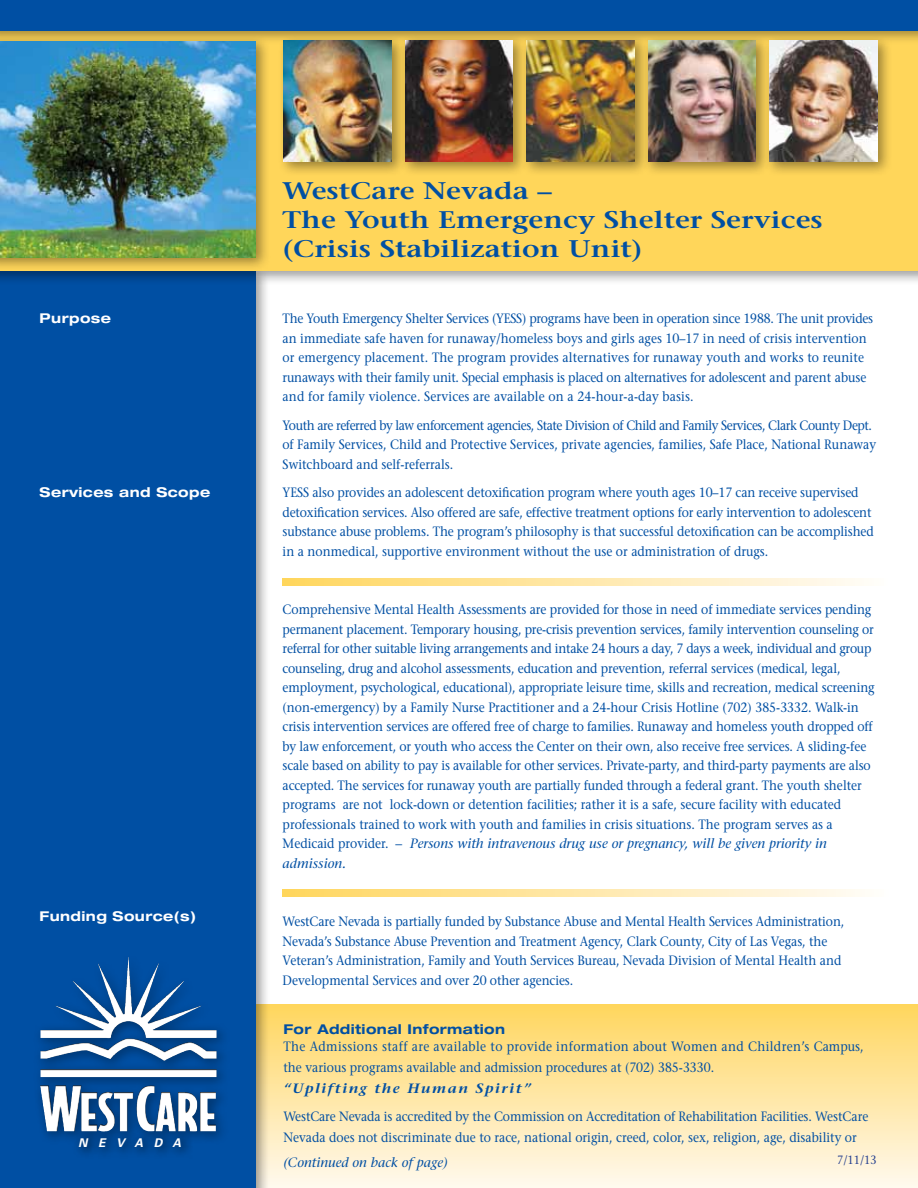
<style>
.page{position:relative;width:918px;height:1188px;background:#fff}
.page>*{position:absolute;margin:0;border:0;box-sizing:border-box;transform-origin:0 0}
.t1{font:600 24px/28.8px "Stone Serif";color:#004fa3;scale:1.2 1}
.t2{font:13.5px/19.5px "Stone Serif";letter-spacing:-.01em;color:#004fa3;scale:.9 1}
.t3{font:13.5px/21px "Stone Serif";letter-spacing:.03em;color:#004fa3;scale:.9 1}
.t4{font:700 expanded 13.5px "Helvetica Neue";letter-spacing:.03em;color:#fff}
.t5{font:italic 600 13.5px "Stone Serif";letter-spacing:.1em;color:#004fa3;scale:1.1 1}
.t6{font:700 expanded 13.5px "Helvetica Neue";letter-spacing:.03em;color:#004fa3}
.t7{font:italic 13.5px "Stone Serif";color:#004fa3}
.t8{font:12px "Stone Serif";color:#25408f;scale:.9 1}
.t9{font:italic 700 12px "Univers";letter-spacing:.89em;color:#fff}
.s1{font-style:italic}
</style>
<div class="page">
<div style="left:0;top:1004px;width:918px;height:184px;background:linear-gradient(to bottom,#ffd65e,#fff9ed)"></div>
<div style="left:0;top:264px;width:271px;height:924px;background:#000;opacity:.4"></div>
<div style="left:0;top:271px;width:256px;height:917px;background:#004fa3"></div>
<div style="left:0;top:21px;width:918px;height:264px;background:#000;opacity:.4"></div>
<div style="left:0;top:28px;width:918px;height:243px;background:#ffd65a"></div>
<svg style="left:283px;top:890px;width:579px;height:7px;background:#ffe7a8"></svg>
<svg style="left:283px;top:579px;width:579px;height:7px;background:#ffe7a8"></svg>
<div style="left:0;top:0;width:918px;height:45px;background:#000;opacity:.4"></div>
<div style="left:0;top:0;width:918px;height:31px;background:#004fa3"></div>
<div style="left:0;top:35px;width:271px;height:237px;background:#000;opacity:.4"></div>
<img style="left:0;top:41px;width:256px;height:216px">
<div style="left:33px;top:952px;width:197px;height:193px;background:#000;opacity:.4"></div>
<img style="left:99px;top:957px;width:29px;height:57px">
<svg style="left:72px;top:1130px;width:122px;height:24px;fill:#00458f"></svg>
<div style="left:278px;top:35px;width:129px;height:142px;background:#000;opacity:.4"></div>
<img style="left:284px;top:40px;width:108px;height:122px">
<div style="left:399px;top:34px;width:129px;height:142px;background:#000;opacity:.4"></div>
<img style="left:405px;top:40px;width:108px;height:122px">
<div style="left:521px;top:34px;width:129px;height:142px;background:#000;opacity:.4"></div>
<img style="left:526px;top:40px;width:108px;height:122px">
<div style="left:764px;top:35px;width:129px;height:142px;background:#000;opacity:.4"></div>
<img style="left:771px;top:40px;width:107px;height:122px">
<div style="left:642px;top:35px;width:129px;height:142px;background:#000;opacity:.4"></div>
<img style="left:648px;top:40px;width:108px;height:122px">
<p class="t4" style="left:40px;top:309px;width:73px">Purpose</p>
<p class="t4" style="left:40px;top:483px;width:172px">Services and Scope</p>
<p class="t4" style="left:40px;top:908px;width:158px">Funding Source(s)</p>
<h1 class="t1" style="left:283px;top:177px;width:452px">WestCare Nevada –<br>The Youth Emergency Shelter Services (Crisis Stabilization Unit)</h1>
<p class="t2" style="left:283px;top:309px;width:658px">The Youth Emergency Shelter Services (YESS) programs have been in operation since 1988. The unit provides an immediate safe haven for runaway/homeless boys and girls ages 10–17 in need of crisis intervention or emergency placement. The program provides alternatives for runaway youth and works to reunite runaways with their family unit. Special emphasis is placed on alternatives for adolescent and parent abuse and for family violence. Services are available on a 24-hour-a-day basis.</p>
<p class="t2" style="left:283px;top:415px;width:661px">Youth are referred by law enforcement agencies, State Division of Child and Family Services, Clark County Dept. of Family Services, Child and Protective Services, private agencies, families, Safe Place, National Runaway<br>Switchboard and self-referrals.</p>
<p class="t2" style="left:283px;top:483px;width:658px">YESS also provides an adolescent detoxification program where youth ages 10–17 can receive supervised detoxification services. Also offered are safe, effective treatment options for early intervention to adolescent substance abuse problems. The program’s philosophy is that successful detoxification can be accomplished in a nonmedical, supportive environment without the use or administration of drugs.</p>
<p class="t2" style="left:283px;top:600px;width:659px">Comprehensive Mental Health Assessments are provided for those in need of immediate services pending permanent placement. Temporary housing, pre-crisis prevention services, family intervention counseling or referral for other suitable living arrangements and intake 24 hours a day, 7 days a week, individual and group counseling, drug and alcohol assessments, education and prevention, referral services (medical, legal, employment, psychological, educational), appropriate leisure time, skills and recreation, medical screening (non-emergency) by a Family Nurse Practitioner and a 24-hour Crisis Hotline (702) 385-3332. Walk-in crisis intervention services are offered free of charge to families. Runaway and homeless youth dropped off by law enforcement, or youth who access the Center on their own, also receive free services. A sliding-fee scale based on ability to pay is available for other services. Private-party, and third-party payments are also accepted. The services for runaway youth are partially funded through a federal grant. The youth shelter programs are not lock-down or detention facilities; rather it is a safe, secure facility with educated professionals trained to work with youth and families in crisis situations. The program serves as a Medicaid provider. – <span class="s1">Persons with intravenous drug use or pregnancy, will be given priority in admission.</span></p>
<p class="t2" style="left:283px;top:912px;width:626px">WestCare Nevada is partially funded by Substance Abuse and Mental Health Services Administration, Nevada’s Substance Abuse Prevention and Treatment Agency, Clark County, City of Las Vegas, the Veteran’s Administration, Family and Youth Services Bureau, Nevada Division of Mental Health and Developmental Services and over 20 other agencies.</p>
<p class="t6" style="left:284px;top:1021px;width:223px">For Additional Information</p>
<p class="t3" style="left:284px;top:1036px;width:646px">The Admissions staff are available to provide information about Women and Children’s Campus, the various programs available and admission procedures at (702) 385-3330.</p>
<p class="t5" style="left:284px;top:1080px;width:226px">“Uplifting the Human Spirit”</p>
<p class="t2" style="left:284px;top:1107px;width:651px">WestCare Nevada is accredited by the Commission on Accreditation of Rehabilitation Facilities. WestCare</p>
<p class="t9" style="left:78px;top:1135px;width:105px">NEVADA</p>
<p class="t2" style="left:284px;top:1128px;width:639px">Nevada does not discriminate due to race, national origin, creed, color, sex, religion, age, disability or</p>
<p class="t7" style="left:284px;top:1155px;width:166px">(Continued on back of page)</p>
<p class="t8" style="left:837px;top:1153px;width:45px">7/11/13</p>
</div>
